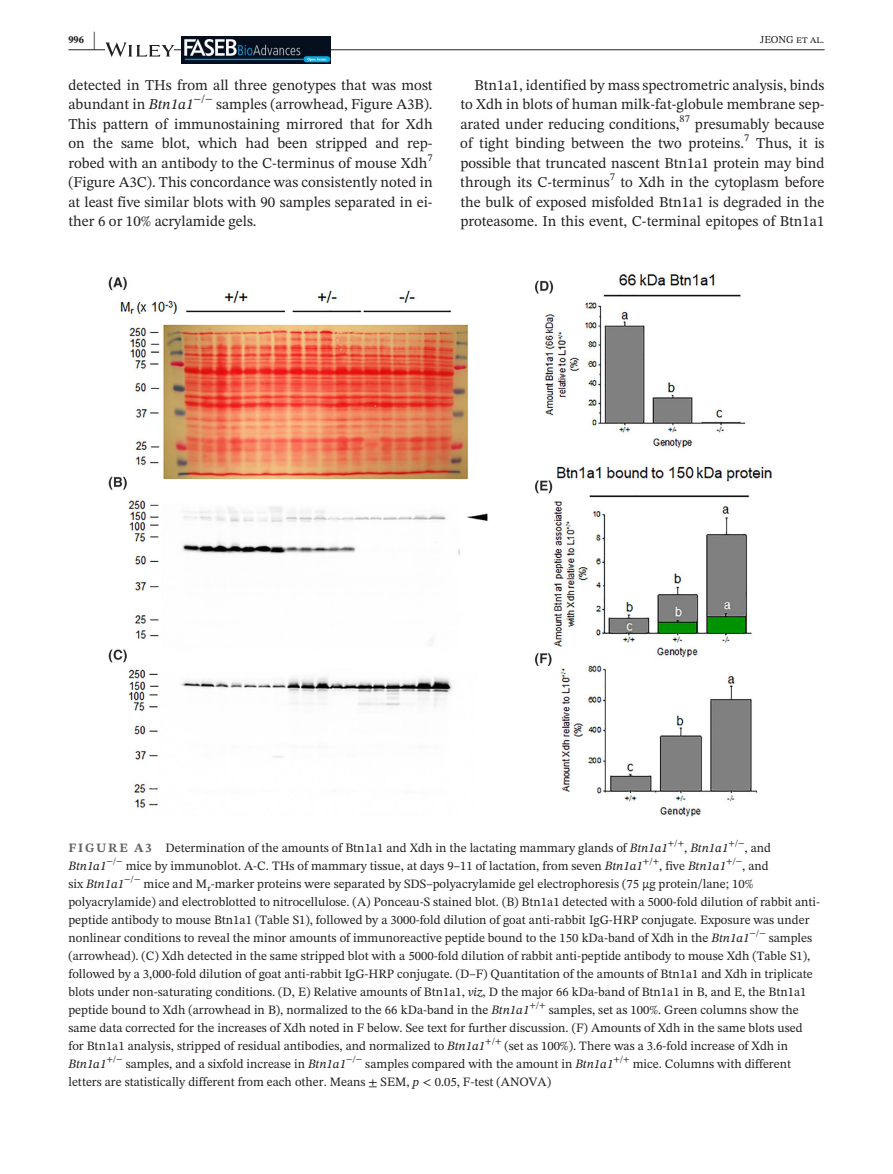
<style>
.page{position:relative;width:893px;height:1174px;background:#fff}
.page>*{position:absolute;margin:0;border:0;box-sizing:border-box;transform-origin:0 0}
.t1{font:15px/19.5px "STIX Two Text";color:#231f20;text-align:justify}
.t2{font:12.75px/18px "STIX Two Text";color:#231f20}
.t3{font:italic 12.75px "STIX Two Text";color:#231f20}
.t4{font:10.5px "STIX Two Text";color:#231f20}
.t5{font:700 10.5px "STIX Two Text";color:#231f20}
.t6{font:8.85px "STIX Two Text";color:#231f20}
.s1{font-size:21px}
.s2{font-style:italic}
.s3{font-weight:700;color:#636366}
.s4{font-style:normal}
</style>
<div class="page">
<hr style="left:68px;top:49px;width:756px;height:1px;background:#231f20">
<svg style="left:105px;top:43px;width:69px;height:14px"></svg>
<img style="left:182px;top:36px;width:149px;height:27px">
<img style="left:108px;top:273px;width:664px;height:544px">
<p class="t5" style="left:68px;top:32px;width:29px">996 <span class="s1">|</span></p>
<p class="t4" style="left:760px;top:32px;width:66px">JEONG et al.</p>
<p class="t1" style="left:68px;top:75px;width:366px">detected in THs from all three genotypes that was most abundant in <span class="s2">Btn1a1</span></p>
<p class="t1" style="left:460px;top:75px;width:366px;text-indent:14px">Btn1a1, identified by mass spectrometric analysis, binds to Xdh in blots of human milk-fat-globule membrane sep&shy;arated under reducing conditions,</p>
<p class="t4" style="left:194px;top:91px;width:21px">−/−</p>
<p class="t1" style="left:68px;top:94px;width:366px;text-indent:148px">samples (arrowhead, Figure A3B).<br>This pattern of immunostaining mirrored that for Xdh on the same blot, which had been stripped and rep&shy;robed with an antibody to the C-terminus of mouse Xdh</p>
<p class="t4" style="left:680px;top:111px;width:12px">87</p>
<p class="t1" style="left:460px;top:114px;width:366px;text-indent:235px">presumably because of tight binding between the two proteins.</p>
<p class="t4" style="left:744px;top:130px;width:7px">7</p>
<p class="t1" style="left:460px;top:133px;width:366px;text-indent:296px">Thus, it is possible that truncated nascent Btn1a1 protein may bind through its C-terminus</p>
<p class="t4" style="left:427px;top:150px;width:7px">7</p>
<p class="t1" style="left:68px;top:172px;width:366px">(Figure A3C). This concordance was consistently noted in at least five similar blots with 90 samples separated in ei&shy;ther 6 or 10% acrylamide gels.</p>
<p class="t4" style="left:610px;top:169px;width:7px">7</p>
<p class="t1" style="left:460px;top:172px;width:366px;text-indent:160px">to Xdh in the cytoplasm before the bulk of exposed misfolded Btn1a1 is degraded in the proteasome. In this event, C-terminal epitopes of Btn1a1</p>
<p class="t2" style="left:68px;top:838px;width:601px"><span class="s3">FIGURE A3</span> Determination of the amounts of Btn1a1 and Xdh in the lactating mammary glands of <span class="s2">Btn1a1</span></p>
<p class="t6" style="left:668px;top:837px;width:18px">+/+</p>
<p class="t6" style="left:728px;top:837px;width:18px">+/−</p>
<p class="t2" style="left:745px;top:838px;width:28px">, and</p>
<p class="t3" style="left:684px;top:838px;width:46px"><span class="s4">,</span> Btn1a1</p>
<p class="t6" style="left:106px;top:855px;width:18px">−/−</p>
<p class="t2" style="left:126px;top:856px;width:519px">mice by immunoblot. A-C. THs of mammary tissue, at days 9–11 of lactation, from seven <span class="s2">Btn1a1</span></p>
<p class="t6" style="left:643px;top:855px;width:18px">+/+</p>
<p class="t3" style="left:659px;top:856px;width:68px"><span class="s4">, five</span> Btn1a1</p>
<p class="t6" style="left:726px;top:855px;width:18px">+/−</p>
<p class="t2" style="left:742px;top:856px;width:28px">, and</p>
<p class="t3" style="left:68px;top:874px;width:57px"><span class="s4">six</span> Btn1a1</p>
<p class="t6" style="left:124px;top:873px;width:18px">−/−</p>
<p class="t3" style="left:68px;top:856px;width:39px">Btn1a1</p>
<p class="t2" style="left:68px;top:874px;width:753px;text-indent:75px">mice and M<sub>r</sub>-marker proteins were separated by SDS–polyacrylamide gel electrophoresis (75 µg protein/lane; 10% polyacrylamide) and electroblotted to nitrocellulose. (A) Ponceau-S stained blot. (B) Btn1a1 detected with a 5000-fold dilution of rabbit anti&shy;peptide antibody to mouse Btn1a1 (Table S1), followed by a 3000-fold dilution of goat anti-rabbit IgG-HRP conjugate. Exposure was under nonlinear conditions to reveal the minor amounts of immunoreactive peptide bound to the 150 kDa-band of Xdh in the <span class="s2">Btn1a1</span></p>
<p class="t6" style="left:749px;top:927px;width:18px">−/−</p>
<p class="t2" style="left:68px;top:928px;width:746px;text-indent:700px">samples (arrowhead). (C) Xdh detected in the same stripped blot with a 5000-fold dilution of rabbit anti-peptide antibody to mouse Xdh (Table S1), followed by a 3,000-fold dilution of goat anti-rabbit IgG-HRP conjugate. (D–F) Quantitation of the amounts of Btn1a1 and Xdh in triplicate blots under non-saturating conditions. (D, E) Relative amounts of Btn1a1, <span class="s2">viz</span>, D the major 66 kDa-band of Btn1a1 in B, and E, the Btn1a1 peptide bound to Xdh (arrowhead in B), normalized to the 66 kDa-band in the <span class="s2">Btn1a1</span><sup>+/+</sup> samples, set as 100%. Green columns show the same data corrected for the increases of Xdh noted in F below. See text for further discussion. (F) Amounts of Xdh in the same blots used for Btn1a1 analysis, stripped of residual antibodies, and normalized to <span class="s2">Btn1a1</span><sup>+/+</sup> (set as 100%). There was a 3.6-fold increase of Xdh in <span class="s2">Btn1a1</span><sup>+/−</sup> samples, and a sixfold increase in <span class="s2">Btn1a1</span><sup>−/−</sup> samples compared with the amount in <span class="s2">Btn1a1</span><sup>+/+</sup> mice. Columns with different letters are statistically different from each other. Means ± SEM, <span class="s2">p</span> &lt; 0.05, F-test (ANOVA)</p>
</div>
